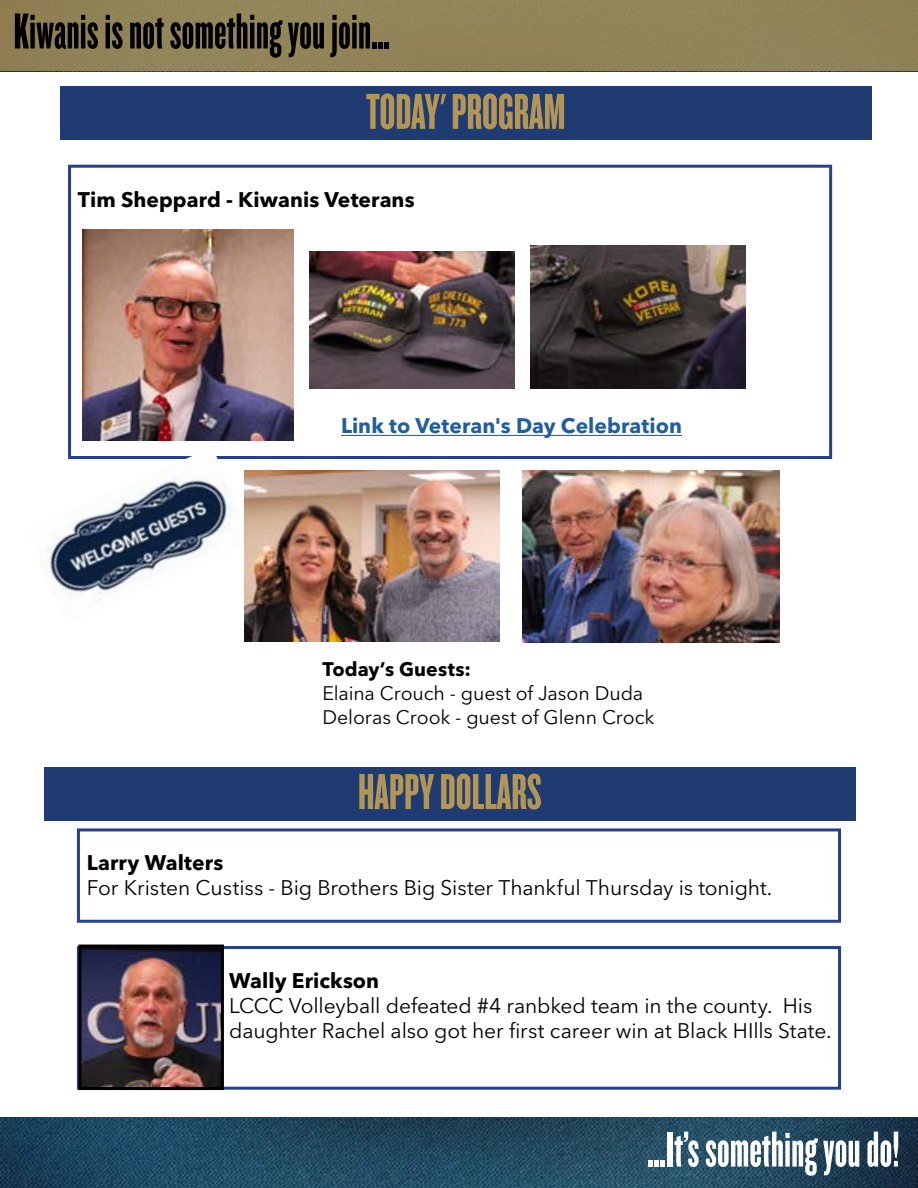
<style>
.page{position:relative;width:918px;height:1188px;background:#fff}
.page>*{position:absolute;margin:0;border:0;box-sizing:border-box;transform-origin:0 0}
.t1{font:52.5px "Knockout HTF67 Full Bantamwt";color:#000}
.t2{font:52.5px "Knockout HTF67 Full Bantamwt";color:#b29557}
.t3{font:52.5px "Knockout HTF67 Full Bantamwt";color:#fff}
.t4{font:21px/25.2px "Avenir Next LT Pro";letter-spacing:-.005em;color:#000}
.t5{font:700 21px "Avenir Next LT Pro";letter-spacing:.005em;color:#000}
.t6{font:700 21px "Avenir Next LT Pro";letter-spacing:.005em;color:#215e9e}
.t7{font:19.5px/24px "Avenir Next LT Pro";letter-spacing:-.005em;color:#000}
.t8{font:700 19.5px "Avenir Next LT Pro";letter-spacing:.005em;color:#000}
</style>
<div class="page">
<div style="left:0;top:1px;width:918px;height:70px;background:#918359"></div>
<img style="left:0;top:1118px;width:918px;height:70px">
<div style="left:60px;top:86px;width:811px;height:54px;background:#1f3b71"></div>
<hr style="left:341px;top:435px;width:341px;height:1px;background:#215e9e">
<div style="left:68px;top:165px;width:764px;height:294px;border:3px solid #25408f"></div>
<img style="left:43px;top:447px;width:211px;height:150px">
<div style="left:77px;top:828px;width:764px;height:95px;border:3px solid #25408f"></div>
<div style="left:44px;top:767px;width:811px;height:54px;background:#1f3b71"></div>
<img style="left:83px;top:230px;width:211px;height:211px">
<img style="left:310px;top:252px;width:205px;height:136px">
<img style="left:531px;top:245px;width:215px;height:143px">
<img style="left:244px;top:471px;width:256px;height:170px">
<img style="left:522px;top:471px;width:258px;height:172px">
<div style="left:77px;top:946px;width:764px;height:144px;border:3px solid #25408f"></div>
<img style="left:82px;top:949px;width:138px;height:137px">
<div style="left:78px;top:945px;width:146px;height:145px;border:3px solid #000"></div>
<h1 class="t1" style="left:14px;top:5px;width:378px">Kiwanis is not something you join...</h1>
<h1 class="t2" style="left:366px;top:85px;width:201px">TODAY' PROGRAM</h1>
<p class="t5" style="left:78px;top:186px;width:338px">Tim Sheppard - Kiwanis Veterans</p>
<p class="t6" style="left:341px;top:413px;width:342px">Link to Veteran's Day Celebration</p>
<p class="t8" style="left:322px;top:657px;width:150px">Today’s Guests:</p>
<p class="t7" style="left:322px;top:681px;width:333px">Elaina Crouch - guest of Jason Duda<br>Deloras Crook - guest of Glenn Crock</p>
<h1 class="t2" style="left:358px;top:765px;width:185px">HAPPY DOLLARS</h1>
<p class="t5" style="left:87px;top:850px;width:138px">Larry Walters</p>
<p class="t4" style="left:87px;top:875px;width:687px">For Kristen Custiss - Big Brothers Big Sister Thankful Thursday is tonight.</p>
<p class="t5" style="left:229px;top:968px;width:152px">Wally Erickson</p>
<p class="t4" style="left:229px;top:993px;width:604px">LCCC Volleyball defeated #4 ranbked team in the county. His daughter Rachel also got her first career win at Black HIlls State.</p>
<h1 class="t3" style="left:647px;top:1123px;width:254px">...It’s something you do!</h1>
</div>
